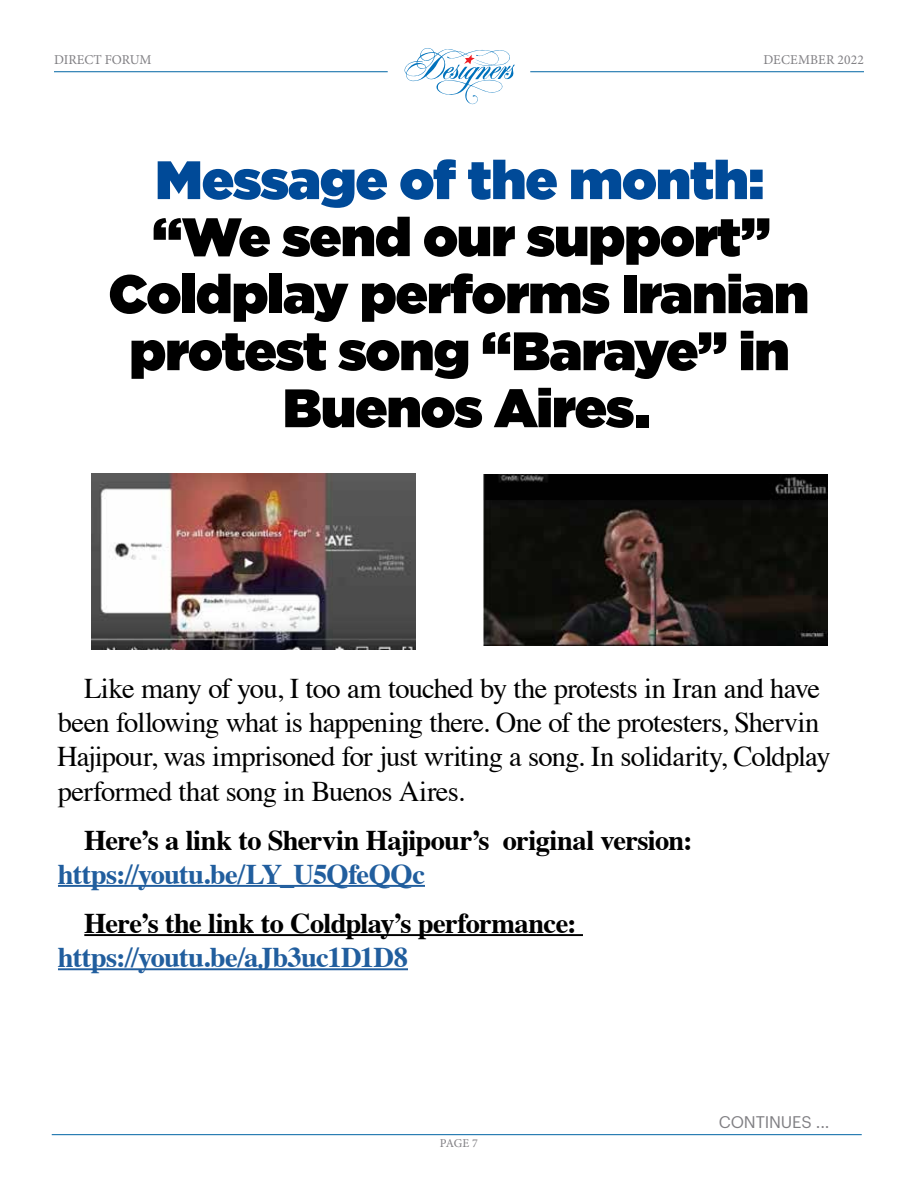
<style>
.page{position:relative;width:918px;height:1188px;background:#fff}
.page>*{position:absolute;margin:0;border:0;box-sizing:border-box;transform-origin:0 0}
.t1{font:900 54px/57px "Gotham";letter-spacing:-.015em;color:#000;text-align:center}
.t2{font:900 54px "Gotham";letter-spacing:-.015em;color:#004a98}
.t3{font:28.5px/34.2px "Times";letter-spacing:-.025em;color:#000}
.t4{font:700 28.5px "Times";letter-spacing:-.025em;color:#000}
.t5{font:700 28.5px "Times";letter-spacing:-.02em;color:#215e9e}
.t6{font:16.5px "Graphik";letter-spacing:-.01em;color:#807f83}
.t7{font:13.5px "Minion Pro";color:#807f83}
.t8{font:12px "Minion Pro";color:#807f83}
</style>
<div class="page">
<hr style="left:54px;top:71px;width:334px;height:1px;background:#0065a4">
<hr style="left:530px;top:71px;width:334px;height:1px;background:#0065a4">
<hr style="left:52px;top:1134px;width:810px;height:1px;background:#0065a4">
<svg style="left:404px;top:48px;width:111px;height:56px"></svg>
<hr style="left:58px;top:885px;width:367px;height:2px;background:#215e9e">
<hr style="left:84px;top:934px;width:499px;height:2px;background:#000">
<hr style="left:58px;top:968px;width:350px;height:2px;background:#215e9e">
<img style="left:92px;top:474px;width:324px;height:175px">
<img style="left:483px;top:475px;width:344px;height:171px">
<p class="t7" style="left:54px;top:50px;width:99px">DIRECT FORUM</p>
<p class="t7" style="left:763px;top:50px;width:102px">DECEMBER 2022</p>
<h1 class="t2" style="left:155px;top:149px;width:610px">Message of the month:</h1>
<h1 class="t1" style="left:109px;top:207px;width:702px">“We send our support”<br>Coldplay performs Iranian protest song “Baraye” in<br>Buenos Aires.</h1>
<p class="t3" style="left:57px;top:669px;width:775px;text-indent:27px">Like many of you, I too am touched by the protests in Iran and have been following what is happening there. One of the protesters, Shervin Hajipour, was imprisoned for just writing a song. In solidarity, Coldplay performed that song in Buenos Aires.</p>
<p class="t4" style="left:84px;top:813px;width:610px">Here’s a link to Shervin Hajipour’s original version:</p>
<p class="t5" style="left:58px;top:847px;width:369px">https://youtu.be/LY_U5QfeQQc</p>
<p class="t4" style="left:84px;top:896px;width:494px">Here’s the link to Coldplay’s performance:</p>
<p class="t5" style="left:58px;top:930px;width:352px">https://youtu.be/aJb3uc1D1D8</p>
<p class="t8" style="left:440px;top:1135px;width:40px">PAGE 7</p>
<p class="t6" style="left:719px;top:1110px;width:112px">CONTINUES ...</p>
</div>
